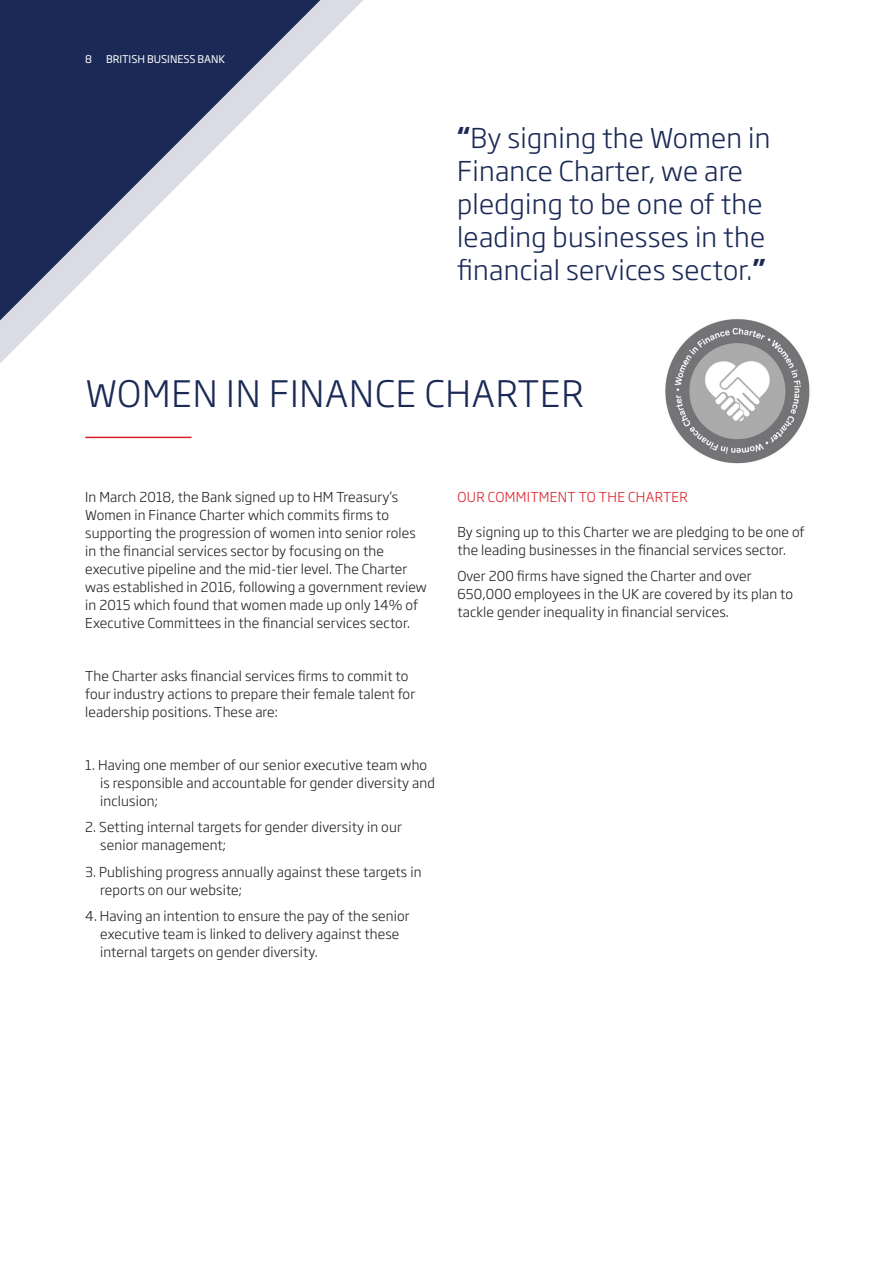
<style>
.page{position:relative;width:893px;height:1263px;background:#fff}
.page>*{position:absolute;margin:0;border:0;box-sizing:border-box;transform-origin:0 0}
.Section_Header_BLUE{font:300 36px "Soho Gothic Pro";letter-spacing:.025em;color:#1a2955}
.Quote_18_22pt{font:300 27px/33px "Soho Gothic Pro";letter-spacing:.01em;color:#1a2955}
.Body_Text{font:300 13.5px/18px "Soho Gothic Pro";letter-spacing:.01em;color:#231f20}
.Bullets_Blue{font:300 13.5px/18px "Soho Gothic Pro";letter-spacing:.01em;color:#231f20}
.Sub_Header_RED{font:300 13.5px "Soho Gothic Pro";letter-spacing:.025em;color:#da2128}
.t1{font:10.5px "Soho Gothic Pro";color:#fff}
.s1{font-weight:700}
</style>
<div class="page">
<hr style="left:85px;top:437px;width:107px;height:1px;background:#da2128">
<img style="left:665px;top:319px;width:145px;height:145px">
<svg style="left:0;top:0;width:363px;height:363px"></svg>
<svg style="left:0;top:0;width:320px;height:320px;fill:#1a2955"></svg>
<p class="t1" style="left:85px;top:51px;width:8px">8</p>
<p class="t1" style="left:106px;top:51px;width:121px">BRITISH BUSINESS BANK</p>
<p class="Quote_18_22pt" style="left:457px;top:120px;width:315px"><span class="s1">“</span>By signing the Women in<br>Finance Charter, we are pledging to be one of the leading businesses in the financial services sector.<span class="s1">”</span></p>
<p class="Section_Header_BLUE" style="left:86px;top:365px;width:500px">WOMEN IN FINANCE CHARTER</p>
<p class="Body_Text" style="left:85px;top:487px;width:343px">In March 2018, the Bank signed up to HM Treasury’s Women in Finance Charter which commits firms to supporting the progression of women into senior roles in the financial services sector by focusing on the executive pipeline and the mid-tier level. The Charter was established in 2016, following a government review in 2015 which found that women made up only 14% of Executive Committees in the financial services sector.</p>
<p class="Bullets_Blue" style="left:85px;top:666px;width:331px">The Charter asks financial services firms to commit to four industry actions to prepare their female talent for leadership positions. These are:</p>
<p class="Bullets_Blue" style="left:100px;top:755px;width:336px;text-indent:-15px">1. Having one member of our senior executive team who is responsible and accountable for gender diversity and inclusion;</p>
<p class="Bullets_Blue" style="left:100px;top:817px;width:303px;text-indent:-15px">2. Setting internal targets for gender diversity in our senior management;</p>
<p class="Bullets_Blue" style="left:100px;top:862px;width:323px;text-indent:-15px">3. Publishing progress annually against these targets in reports on our website;</p>
<p class="Bullets_Blue" style="left:100px;top:906px;width:311px;text-indent:-15px">4. Having an intention to ensure the pay of the senior executive team is linked to delivery against these internal targets on gender diversity.</p>
<p class="Sub_Header_RED" style="left:457px;top:486px;width:232px">OUR COMMITMENT TO THE CHARTER</p>
<p class="Body_Text" style="left:457px;top:522px;width:349px">By signing up to this Charter we are pledging to be one of the leading businesses in the financial services sector.</p>
<p class="Body_Text" style="left:457px;top:566px;width:337px">Over 200 firms have signed the Charter and over<br>650,000 employees in the UK are covered by its plan to tackle gender inequality in financial services.</p>
</div>
